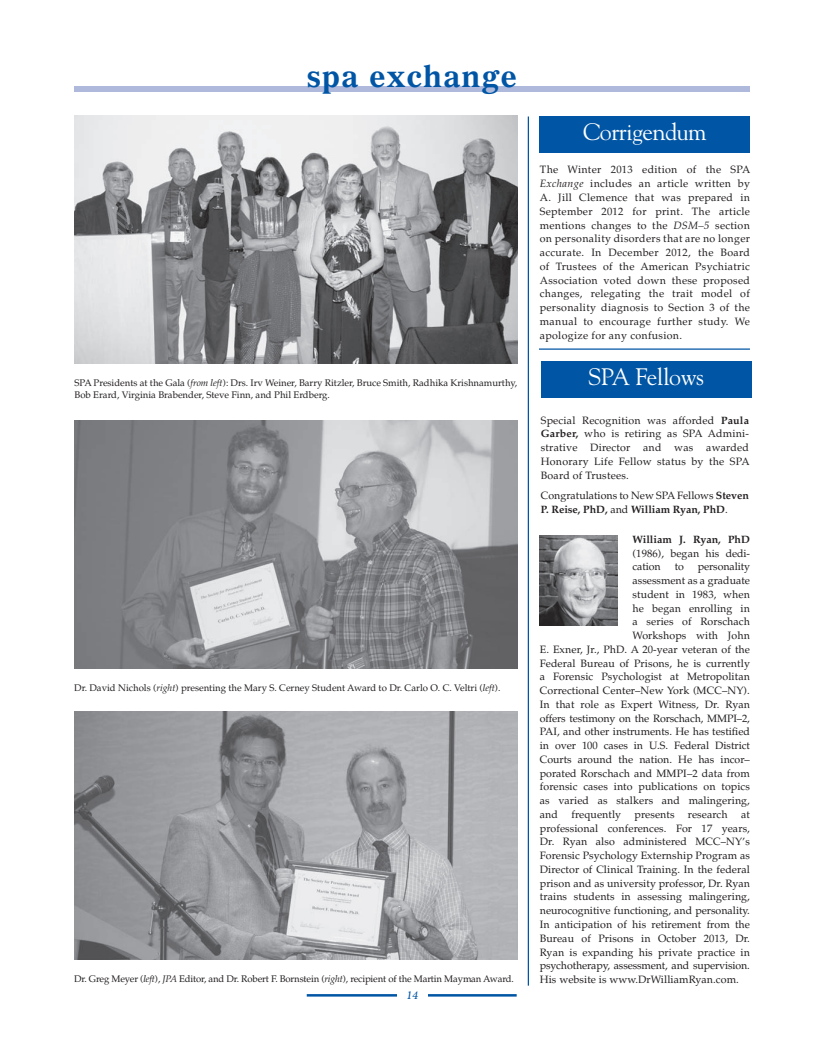
<style>
.page{position:relative;width:824px;height:1049px;background:#fff}
.page>*{position:absolute;margin:0;border:0;box-sizing:border-box;transform-origin:0 0}
.t1{font:700 30px "Gazette LH";letter-spacing:.035em;color:#0155a5}
.t2{font:23.75px "Goudy";letter-spacing:-.02em;color:#fff}
.t3{font:10.62px/13.8px "Palatino";letter-spacing:.01em;color:#231f20;text-align:justify}
.t4{font:10.62px "Palatino";letter-spacing:-.01em;color:#231f20}
.t5{font:700 10.62px "Palatino";color:#231f20}
.t6{font:italic 10.62px "Gazette LH";color:#0155a5}
.t7{font:9.62px/12.4px "Palatino";color:#231f20}
.s1{font-style:italic}
.s2{font-weight:700}
</style>
<div class="page">
<div style="left:74px;top:87px;width:675px;height:5px;background:#aeb9dc"></div>
<hr style="left:307px;top:994px;width:209px;height:2px;background:#0155a5">
<div style="left:397px;top:990px;width:30px;height:13px;background:#fff"></div>
<div style="left:540px;top:117px;width:210px;height:36px;background:#0155a5"></div>
<hr style="left:527px;top:116px;width:2px;height:869px;background:#0155a5">
<hr style="left:539px;top:348px;width:211px;height:2px;background:#0155a5">
<div style="left:541px;top:361px;width:210px;height:36px;background:#0155a5"></div>
<img style="left:75px;top:116px;width:442px;height:247px">
<img style="left:75px;top:420px;width:442px;height:248px">
<img style="left:75px;top:712px;width:442px;height:247px">
<img style="left:539px;top:535px;width:78px;height:90px">
<h1 class="t1" style="left:307px;top:64px;width:212px">spa exchange</h1>
<p class="t7" style="left:75px;top:377px;width:444px">SPA Presidents at the Gala (<span class="s1">from left</span>): Drs. Irv Weiner, Barry Ritzler, Bruce Smith, Radhika Krishnamurthy,<br>Bob Erard, Virginia Brabender, Steve Finn, and Phil Erdberg.</p>
<p class="t7" style="left:74px;top:682px;width:427px">Dr. David Nichols (<span class="s1">right</span>) presenting the Mary S. Cerney Student Award to Dr. Carlo O. C. Veltri (<span class="s1">left</span>).</p>
<p class="t7" style="left:74px;top:973px;width:441px">Dr. Greg Meyer (<span class="s1">left</span>), <span class="s1">JPA</span> Editor, and Dr. Robert F. Bornstein (<span class="s1">right</span>), recipient of the Martin Mayman Award.</p>
<p class="t6" style="left:406px;top:990px;width:13px">14</p>
<h2 class="t2" style="left:583px;top:122px;width:125px">Corrigendum</h2>
<p class="t3" style="left:540px;top:164px;width:212px">The Winter 2013 edition of the SPA <span class="s1">Exchange</span> includes an article written by A. Jill Clemence that was prepared in September 2012 for print. The article mentions changes to the <span class="s1">DSM–5</span> section on personality disorders that are no longer accurate. In December 2012, the Board of Trustees of the American Psychiatric Association voted down these proposed changes, relegating the trait model of personality diagnosis to Section 3 of the manual to encourage further study. We apologize for any confusion.</p>
<h2 class="t2" style="left:588px;top:366px;width:117px">SPA Fellows</h2>
<p class="t3" style="left:541px;top:414px;width:210px">Special Recognition was afforded <span class="s2">Paula Garber,</span> who is retiring as SPA Admini&shy;strative Director and was awarded Honorary Life Fellow status by the SPA Board of Trustees.</p>
<p class="t3" style="left:541px;top:490px;width:209px">Congratulations to New SPA Fellows <span class="s2">Steven<br>P. Reise, PhD,</span> and <span class="s2">William Ryan, PhD</span>.</p>
<p class="t5" style="left:632px;top:534px;width:119px">William J. Ryan, PhD</p>
<p class="t3" style="left:632px;top:547px;width:119px">(1986), began his dedi&shy;cation</p>
<p class="t3" style="left:674px;top:561px;width:11px">to</p>
<p class="t4" style="left:698px;top:562px;width:53px">personality</p>
<p class="t3" style="left:632px;top:575px;width:119px">assessment as a graduate</p>
<p class="t3" style="left:632px;top:588px;width:119px">student in 1983, when</p>
<p class="t3" style="left:632px;top:602px;width:119px">he began enrolling in</p>
<p class="t3" style="left:632px;top:616px;width:119px">a series of Rorschach</p>
<p class="t3" style="left:632px;top:630px;width:119px">Workshops with John</p>
<p class="t3" style="left:540px;top:643px;width:211px">E. Exner, Jr., PhD. A 20-year veteran of the</p>
<p class="t3" style="left:540px;top:657px;width:211px">Federal Bureau of Prisons, he is currently</p>
<p class="t3" style="left:540px;top:671px;width:212px">a Forensic Psychologist at Metropolitan</p>
<p class="t3" style="left:540px;top:685px;width:211px">Correctional Center–New York (MCC–NY).</p>
<p class="t3" style="left:540px;top:698px;width:211px">In that role as Expert Witness, Dr. Ryan</p>
<p class="t4" style="left:540px;top:714px;width:212px">offers testimony on the Rorschach, MMPI–2,</p>
<p class="t3" style="left:540px;top:726px;width:211px">PAI, and other instruments. He has testified</p>
<p class="t3" style="left:540px;top:740px;width:212px">in over 100 cases in U.S. Federal District</p>
<p class="t3" style="left:540px;top:753px;width:212px">Courts around the nation. He has incor–</p>
<p class="t3" style="left:540px;top:767px;width:211px">porated Rorschach and MMPI–2 data from</p>
<p class="t3" style="left:540px;top:781px;width:212px">forensic cases into publications on topics</p>
<p class="t3" style="left:540px;top:795px;width:212px">as varied as stalkers and malingering,</p>
<p class="t3" style="left:540px;top:808px;width:20px">and</p>
<p class="t3" style="left:571px;top:808px;width:51px">frequently</p>
<p class="t3" style="left:634px;top:808px;width:41px">presents</p>
<p class="t3" style="left:688px;top:808px;width:41px">research</p>
<p class="t3" style="left:540px;top:808px;width:212px;text-indent:201px">at professional conferences. For 17 years, Dr. Ryan also administered MCC–NY’s Forensic Psychology Externship Program as Director of Clinical Training. In the federal prison and as university professor, Dr. Ryan trains students in assessing malingering, neurocognitive functioning, and personality.<br>In anticipation of his retirement from the Bureau of Prisons in October 2013, Dr.<br>Ryan is expanding his private practice in psychotherapy, assessment, and supervision.<br>His website is www.DrWilliamRyan.com.</p>
</div>
